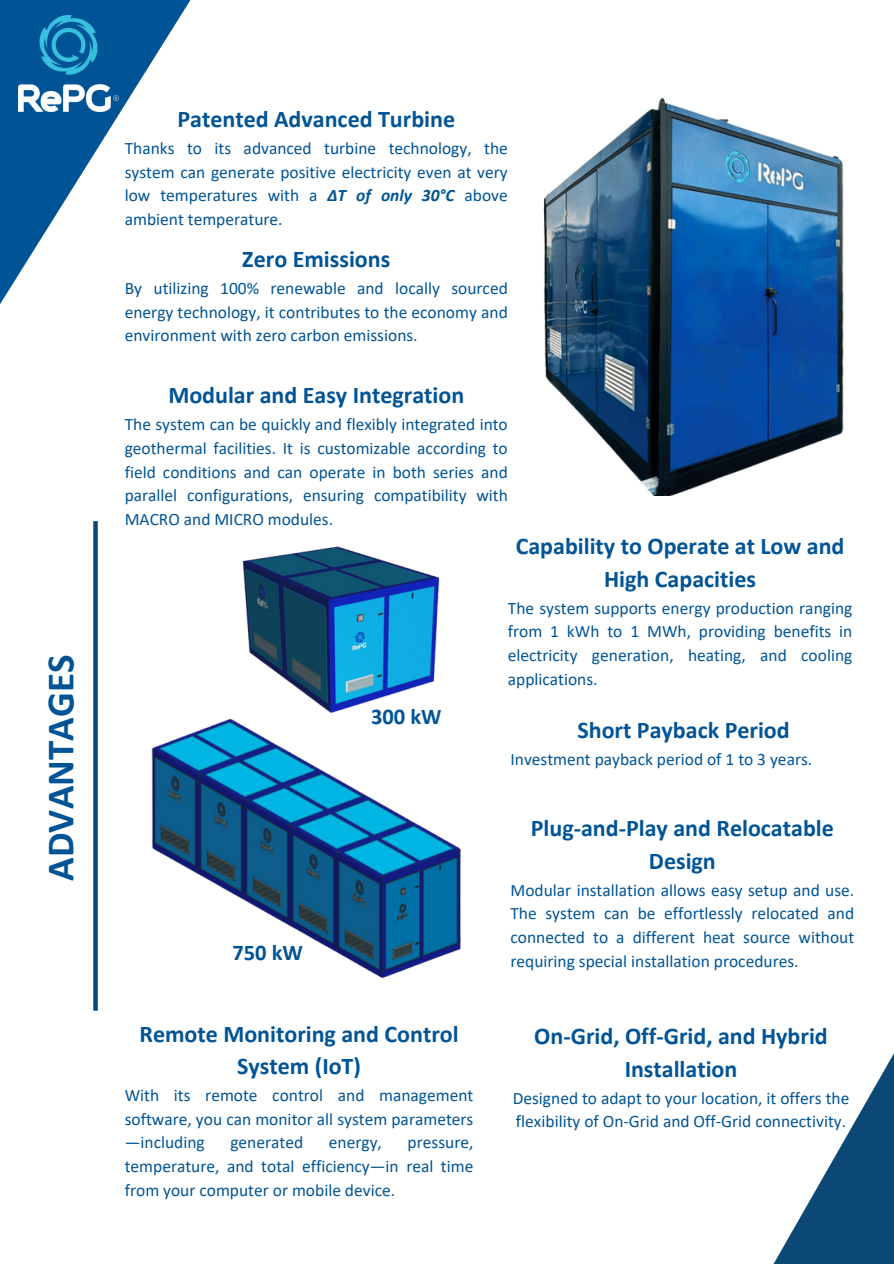
<style>
.page{position:relative;width:894px;height:1264px;background:#fff}
.page>*{position:absolute;margin:0;border:0;box-sizing:border-box;transform-origin:0 0}
.t1{font:700 39px "Calibri";color:#005495}
.t2{font:700 24px/32.7px "Calibri";color:#005495;text-align:center}
.t3{font:700 22.5px "Calibri";color:#005495}
.t4{font:17.4px/23.7px "Calibri";color:#005495;text-align:justify}
.s1{font-weight:700;font-style:italic}
</style>
<div class="page">
<svg style="left:774px;top:1055px;width:119px;height:208px"></svg>
<div style="left:93px;top:521px;width:5px;height:489px;background:#0b4876"></div>
<svg style="left:0;top:0;width:191px;height:528px"></svg>
<img style="left:543px;top:98px;width:301px;height:398px">
<img style="left:18px;top:16px;width:101px;height:95px">
<img style="left:242px;top:546px;width:198px;height:167px">
<img style="left:151px;top:719px;width:310px;height:260px">
<p class="t1" style="left:44px;top:880px;width:227px;rotate:-90deg">ADVANTAGES</p>
<p class="t2" style="left:177px;top:105px;width:279px">Patented Advanced Turbine</p>
<p class="t4" style="left:125px;top:138px;width:384px">Thanks to its advanced turbine technology, the system can generate positive electricity even at very low temperatures with a <span class="s1">ΔT of only 30°C</span> above ambient temperature.</p>
<p class="t2" style="left:242px;top:245px;width:149px">Zero Emissions</p>
<p class="t4" style="left:125px;top:278px;width:384px">By utilizing 100% renewable and locally sourced energy technology, it contributes to the economy and environment with zero carbon emissions.</p>
<p class="t2" style="left:168px;top:381px;width:297px">Modular and Easy Integration</p>
<p class="t4" style="left:125px;top:414px;width:384px">The system can be quickly and flexibly integrated into geothermal facilities. It is customizable according to field conditions and can operate in both series and parallel configurations, ensuring compatibility with MACRO and MICRO modules.</p>
<p class="t3" style="left:371px;top:707px;width:72px">300 kW</p>
<p class="t3" style="left:232px;top:943px;width:72px">750 kW</p>
<p class="t2" style="left:139px;top:1019px;width:320px">Remote Monitoring and Control<br>System (IoT)</p>
<h2 class="t4" style="left:125px;top:1084px;width:350px">With its remote control and management software, you can monitor all system parameters —including</h2>
<h2 class="t4" style="left:230px;top:1132px;width:74px">generated</h2>
<h2 class="t4" style="left:329px;top:1132px;width:54px">energy,</h2>
<h2 class="t4" style="left:125px;top:1132px;width:350px;text-indent:283px">pressure, temperature, and total efficiency—in real time from your computer or mobile device.</h2>
<p class="t2" style="left:515px;top:531px;width:330px">Capability to Operate at Low and<br>High Capacities</p>
<p class="t4" style="left:507px;top:597px;width:346px">The system supports energy production ranging from 1 kWh to 1 MWh, providing benefits in electricity generation, heating, and cooling applications.</p>
<p class="t2" style="left:577px;top:715px;width:214px">Short Payback Period</p>
<p class="t4" style="left:510px;top:749px;width:303px">Investment payback period of 1 to 3 years.</p>
<h1 class="t2" style="left:530px;top:813px;width:304px">Plug-and-Play and Relocatable<br>Design</h1>
<p class="t4" style="left:510px;top:879px;width:345px">Modular installation allows easy setup and use.<br>The system can be effortlessly relocated and connected to a different heat source without requiring special installation procedures.</p>
<p class="t2" style="left:534px;top:1021px;width:295px">On-Grid, Off-Grid, and Hybrid<br>Installation</p>
<h2 class="t4" style="left:512px;top:1087px;width:338px">Designed to adapt to your location, it offers the flexibility of On-Grid and Off-Grid connectivity.</h2>
</div>
